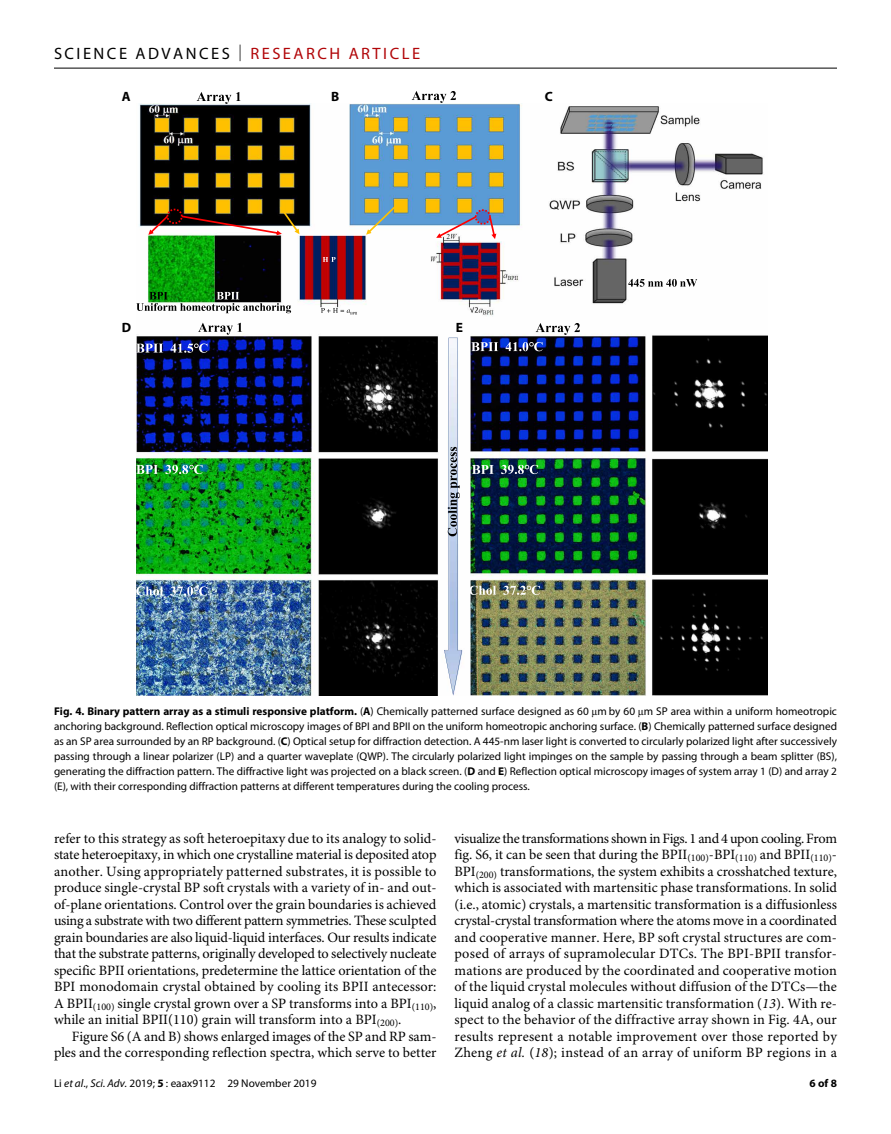
<style>
.page{position:relative;width:891px;height:1134px;background:#fff}
.page>*{position:absolute;margin:0;border:0;box-sizing:border-box;transform-origin:0 0}
.t1{font:16.5px "Myriad Pro";letter-spacing:.15em;color:#000}
.t2{font:14.25px/16.5px "Minion Pro";letter-spacing:.005em;color:#000;text-align:justify}
.t3{font:700 13.5px "Myriad Pro";color:#000}
.t4{font:11.25px/15px "Myriad Pro";color:#000;text-align:justify}
.t5{font:700 11.25px "Myriad Pro";color:#000}
.s1{font-weight:300}
.s2{color:#b10508}
.s3{font-weight:700}
.s4{font-style:italic}
</style>
<div class="page">
<hr style="left:54px;top:68px;width:783px;height:1px;background:#000">
<img style="left:136px;top:104px;width:631px;height:591px">
<svg style="left:436px;top:209px;width:60px;height:30px"></svg>
<svg style="left:148px;top:207px;width:151px;height:28px"></svg>
<svg style="left:366px;top:204px;width:32px;height:31px"></svg>
<svg style="left:628px;top:279px;width:69px;height:8px"></svg>
<svg style="left:412px;top:91px;width:44px;height:12px"></svg>
<svg style="left:197px;top:92px;width:44px;height:12px"></svg>
<svg style="left:536px;top:323px;width:44px;height:12px"></svg>
<svg style="left:198px;top:323px;width:44px;height:12px"></svg>
<svg style="left:321px;top:308px;width:36px;height:7px"></svg>
<svg style="left:136px;top:292px;width:155px;height:21px"></svg>
<svg style="left:471px;top:342px;width:72px;height:9px"></svg>
<svg style="left:472px;top:465px;width:66px;height:9px"></svg>
<svg style="left:469px;top:586px;width:71px;height:9px"></svg>
<svg style="left:136px;top:343px;width:71px;height:10px"></svg>
<svg style="left:136px;top:465px;width:67px;height:9px"></svg>
<svg style="left:136px;top:586px;width:71px;height:10px"></svg>
<svg style="left:323px;top:257px;width:13px;height:5px"></svg>
<svg style="left:444px;top:338px;width:18px;height:358px"></svg>
<p class="t1" style="left:54px;top:40px;width:368px">SCIENCE ADVANCES <span class="s1">|</span> <span class="s2">RESEARCH ARTICLE</span></p>
<p class="t3" style="left:122px;top:86px;width:10px">A</p>
<p class="t3" style="left:331px;top:86px;width:10px">B</p>
<p class="t3" style="left:545px;top:86px;width:10px">C</p>
<p class="t3" style="left:122px;top:316px;width:11px">D</p>
<p class="t3" style="left:456px;top:316px;width:9px">E</p>
<p class="t4" style="left:54px;top:704px;width:785px"><span class="s3">Fig. 4. Binary pattern array as a stimuli responsive platform.</span> (<span class="s3">A</span>) Chemically patterned surface designed as 60 m by 60 m SP area within a uniform homeotropic anchoring background. Reflection optical microscopy images of BPI and BPII on the uniform homeotropic anchoring surface. (<span class="s3">B</span>) Chemically patterned surface designed as an SP area surrounded by an RP background. (<span class="s3">C</span>) Optical setup for diffraction detection. A 445-nm laser light is converted to circularly polarized light after successively passing through a linear polarizer (LP) and a quarter waveplate (QWP). The circularly polarized light impinges on the sample by passing through a beam splitter (BS), generating the diffraction pattern. The diffractive light was projected on a black screen. (<span class="s3">D</span> and <span class="s3">E</span>) Reflection optical microscopy images of system array 1 (D) and array 2 (E), with their corresponding diffraction patterns at different temperatures during the cooling process.</p>
<p class="t2" style="left:54px;top:831px;width:384px">refer to this strategy as soft heteroepitaxy due to its analogy to solid&shy;state heteroepitaxy, in which one crystalline material is deposited atop another. Using appropriately patterned substrates, it is possible to produce single-crystal BP soft crystals with a variety of in- and out&shy;of-plane orientations. Control over the grain boundaries is achieved using a substrate with two different pattern symmetries. These sculpted grain boundaries are also liquid-liquid interfaces. Our results indicate that the substrate patterns, originally developed to selectively nucleate specific BPII orientations, predetermine the lattice orientation of the BPI monodomain crystal obtained by cooling its BPII antecessor:<br>A BPII<sub>(100)</sub> single crystal grown over a SP transforms into a BPI<sub>(110)</sub>, while an initial BPII(110) grain will transform into a BPI<sub>(200)</sub>.</p>
<p class="t2" style="left:54px;top:1029px;width:384px;text-align:right">Figure S6 (A and B) shows enlarged images of the SP and RP sam&shy;ples and the corresponding reflection spectra, which serve to better</p>
<p class="t4" style="left:54px;top:1076px;width:264px">Li <span class="s4">et al</span>., <span class="s4">Sci. Adv.</span> 2019; <span class="s3">5</span> : eaax9112 29 November 2019</p>
<p class="t2" style="left:454px;top:831px;width:384px">visualize the transformations shown in Figs. 1 and 4 upon cooling. From fig. S6, it can be seen that during the BPII<sub>(100)</sub>-BPI<sub>(110)</sub> and BPII<sub>(110)</sub>- BPI<sub>(200)</sub> transformations, the system exhibits a crosshatched texture, which is associated with martensitic phase transformations. In solid (i.e., atomic) crystals, a martensitic transformation is a diffusionless crystal-crystal transformation where the atoms move in a coordinated and cooperative manner. Here, BP soft crystal structures are com&shy;posed of arrays of supramolecular DTCs. The BPI-BPII transfor&shy;mations are produced by the coordinated and cooperative motion of the liquid crystal molecules without diffusion of the DTCs—the liquid analog of a classic martensitic transformation (<span class="s4">13</span>). With re&shy;spect to the behavior of the diffractive array shown in Fig. 4A, our results represent a notable improvement over those reported by Zheng <span class="s4">et al.</span> (<span class="s4">18</span>); instead of an array of uniform BP regions in a</p>
<p class="t5" style="left:810px;top:1074px;width:29px">6 of 8</p>
</div>
